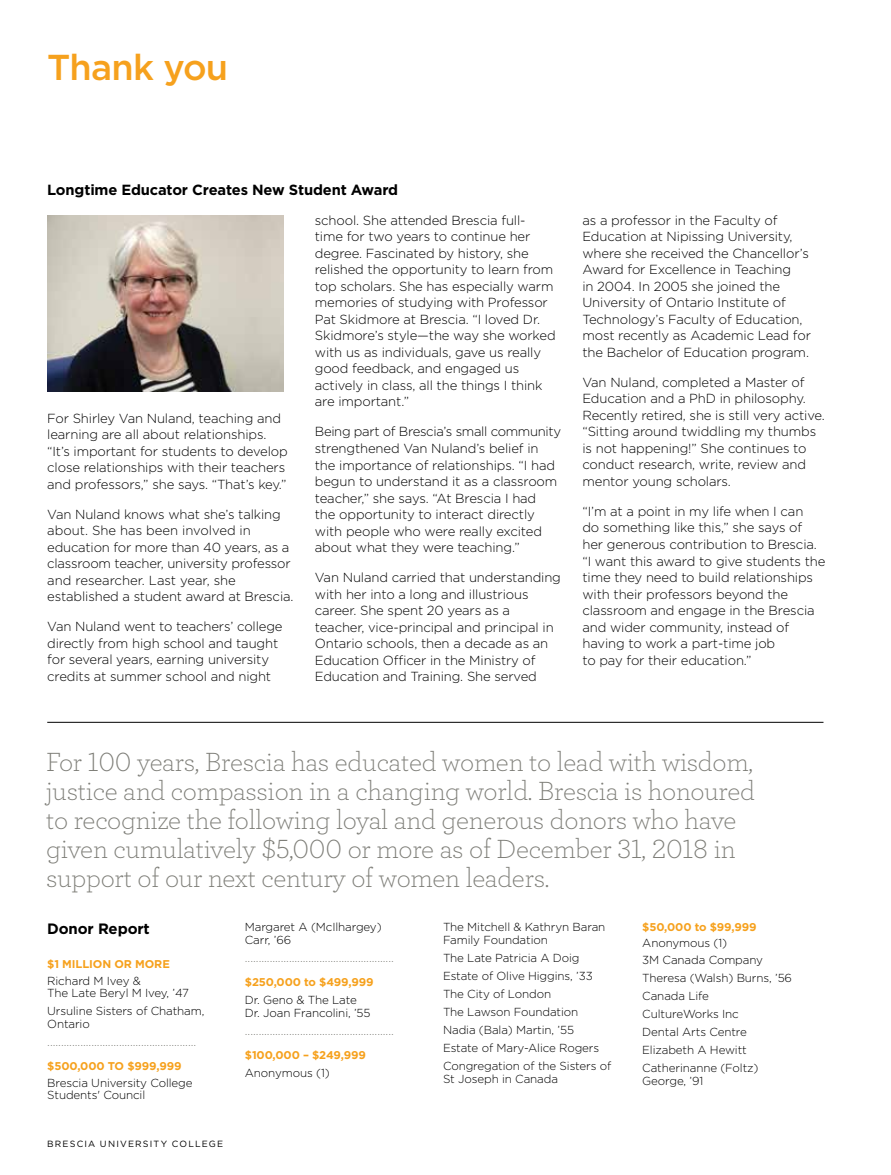
<style>
.page{position:relative;width:891px;height:1175px;background:#fff}
.page>*{position:absolute;margin:0;border:0;box-sizing:border-box;transform-origin:0 0}
.t1{font:500 36px "Gotham";letter-spacing:-.02em;color:#f6a11d}
.t2{font:300 27.6px/29px "Archer";letter-spacing:-.01em;color:#7d7d77}
.t3{font:700 15px "Gotham";letter-spacing:-.01em;color:#000}
.t4{font:700 14.7px "Gotham";letter-spacing:-.01em;color:#000}
.t5{font:300 13.2px/16.5px "Gotham";letter-spacing:-.01em;color:#000}
.t6{font:300 12px "Gotham";color:#7d7d77}
.t7{font:300 11.7px/18px "Gotham";letter-spacing:-.01em;color:#000}
.t8{font:700 11.25px "Gotham";letter-spacing:-.01em;color:#f6a11d}
.t9{font:9px "Gotham";letter-spacing:.13em;color:#000}
</style>
<div class="page">
<hr style="left:47px;top:722px;width:777px;height:1px;background:#000">
<img style="left:47px;top:215px;width:237px;height:176px">
<h1 class="t1" style="left:47px;top:44px;width:183px">Thank you</h1>
<p class="t4" style="left:47px;top:180px;width:352px">Longtime Educator Creates New Student Award</p>
<p class="t5" style="left:47px;top:409px;width:242px">For Shirley Van Nuland, teaching and learning are all about relationships. “It’s important for students to develop close relationships with their teachers and professors,” she says. “That’s key.”</p>
<p class="t5" style="left:47px;top:505px;width:248px">Van Nuland knows what she’s talking about. She has been involved in education for more than 40 years, as a classroom teacher, university professor and researcher. Last year, she established a student award at Brescia.</p>
<p class="t5" style="left:47px;top:618px;width:237px">Van Nuland went to teachers’ college directly from high school and taught for several years, earning university credits at summer school and night</p>
<p class="t5" style="left:315px;top:212px;width:242px">school. She attended Brescia full&shy;time for two years to continue her degree. Fascinated by history, she relished the opportunity to learn from top scholars. She has especially warm memories of studying with Professor Pat Skidmore at Brescia. “I loved Dr.<br>Skidmore’s style—the way she worked with us as individuals, gave us really good feedback, and engaged us actively in class, all the things I think are important.”</p>
<p class="t5" style="left:315px;top:423px;width:248px">Being part of Brescia’s small community strengthened Van Nuland’s belief in the importance of relationships. “I had begun to understand it as a classroom teacher,” she says. “At Brescia I had<br>the opportunity to interact directly with people who were really excited about what they were teaching.”</p>
<p class="t5" style="left:315px;top:569px;width:248px">Van Nuland carried that understanding with her into a long and illustrious career. She spent 20 years as a teacher, vice-principal and principal in Ontario schools, then a decade as an Education Officer in the Ministry of Education and Training. She served</p>
<p class="t5" style="left:582px;top:212px;width:230px">as a professor in the Faculty of Education at Nipissing University, where she received the Chancellor’s Award for Excellence in Teaching<br>in 2004. In 2005 she joined the University of Ontario Institute of Technology’s Faculty of Education, most recently as Academic Lead for the Bachelor of Education program.</p>
<p class="t5" style="left:582px;top:374px;width:244px">Van Nuland, completed a Master of Education and a PhD in philosophy.<br>Recently retired, she is still very active. “Sitting around twiddling my thumbs is not happening!” She continues to conduct research, write, review and mentor young scholars.</p>
<p class="t5" style="left:582px;top:502px;width:245px">“I’m at a point in my life when I can<br>do something like this,” she says of her generous contribution to Brescia. “I want this award to give students the time they need to build relationships with their professors beyond the classroom and engage in the Brescia and wider community, instead of having to work a part-time job<br>to pay for their education.”</p>
<p class="t2" style="left:46px;top:746px;width:710px">For 100 years, Brescia has educated women to lead with wisdom, justice and compassion in a changing world. Brescia is honoured to recognize the following loyal and generous donors who have given cumulatively $5,000 or more as of December 31, 2018 in support of our next century of women leaders.</p>
<p class="t3" style="left:47px;top:918px;width:104px">Donor Report</p>
<p class="t8" style="left:47px;top:956px;width:124px">$1 MILLION OR MORE</p>
<p class="t7" style="left:47px;top:973px;width:143px;line-height:12.8px">Richard M Ivey &amp;<br>The Late Beryl M Ivey, ’47</p>
<p class="t7" style="left:47px;top:1004px;width:159px;line-height:12.8px">Ursuline Sisters of Chatham,<br>Ontario</p>
<p class="t6" style="left:47px;top:1034px;width:151px">......................................................</p>
<p class="t8" style="left:47px;top:1058px;width:136px">$500,000 TO $999,999</p>
<p class="t7" style="left:47px;top:1075px;width:147px;line-height:12.8px">Brescia University College<br>Students' Council</p>
<p class="t8" style="left:642px;top:919px;width:116px">$50,000 to $99,999</p>
<p class="t7" style="left:642px;top:934px;width:122px;line-height:16.5px">Anonymous (1)<br>3M Canada Company</p>
<p class="t7" style="left:642px;top:968px;width:151px">Theresa (Walsh) Burns, ’56<br>Canada Life<br>CultureWorks Inc<br>Dental Arts Centre<br>Elizabeth A Hewitt<br>Catherinanne (Foltz)</p>
<p class="t7" style="left:642px;top:1071px;width:63px">George, ’91</p>
<p class="t7" style="left:245px;top:920px;width:138px;line-height:12.8px">Margaret A (McIlhargey)<br>Carr, ’66</p>
<p class="t6" style="left:245px;top:949px;width:151px">......................................................</p>
<p class="t8" style="left:245px;top:974px;width:130px">$250,000 to $499,999</p>
<p class="t7" style="left:245px;top:992px;width:127px;line-height:12.8px">Dr. Geno &amp; The Late<br>Dr. Joan Francolini, ’55</p>
<p class="t6" style="left:245px;top:1022px;width:151px">......................................................</p>
<p class="t8" style="left:245px;top:1047px;width:123px">$100,000 – $249,999</p>
<p class="t7" style="left:245px;top:1063px;width:86px">Anonymous (1)</p>
<p class="t7" style="left:443px;top:920px;width:164px;line-height:12.8px">The Mitchell &amp; Kathryn Baran<br>Family Foundation</p>
<p class="t7" style="left:443px;top:948px;width:170px">The Late Patricia A Doig<br>Estate of Olive Higgins, ’33<br>The City of London<br>The Lawson Foundation<br>Nadia (Bala) Martin, ’55<br>Estate of Mary-Alice Rogers<br>Congregation of the Sisters of</p>
<p class="t7" style="left:443px;top:1069px;width:117px">St Joseph in Canada</p>
<p class="t9" style="left:47px;top:1138px;width:178px">BRESCIA UNIVERSITY COLLEGE</p>
</div>
